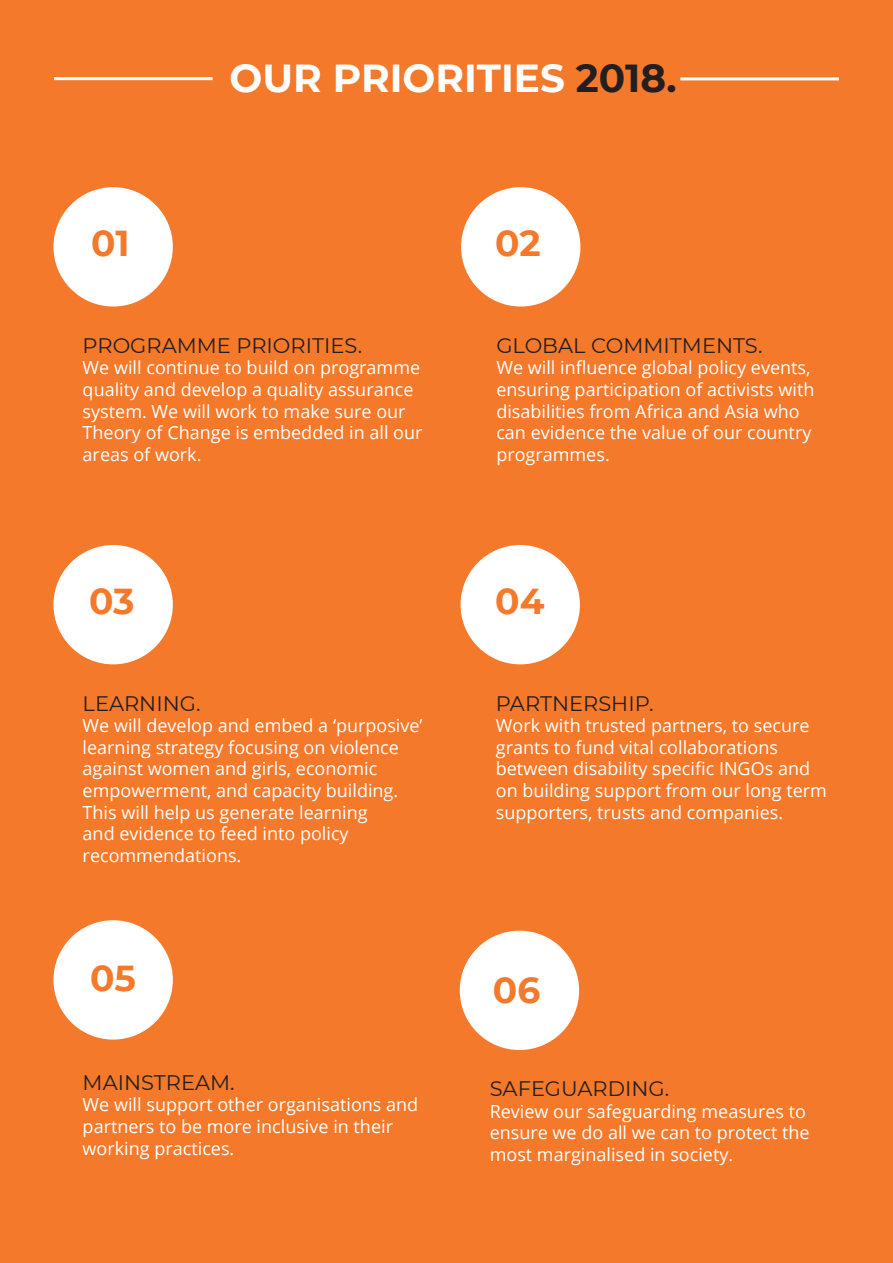
<style>
.page{position:relative;width:893px;height:1263px;background:#f4792a}
.page>*{position:absolute;margin:0;border:0;box-sizing:border-box;transform-origin:0 0}
.t1{font:700 39px "Montserrat";color:#fff}
.t2{font:700 36px "Montserrat";letter-spacing:-.005em;color:#f4792a}
.t3{font:21px "Montserrat";color:#231f20}
.t4{font:18px/21.6px "Open Sans";color:#fff}
.s1{color:#231f20}
</style>
<div class="page">
<hr style="left:54px;top:77px;width:159px;height:3px;background:#fff">
<hr style="left:680px;top:77px;width:159px;height:3px;background:#fff">
<div style="left:53px;top:187px;width:120px;height:119px;background:#fff;border-radius:50%"></div>
<div style="left:461px;top:187px;width:119px;height:119px;background:#fff;border-radius:50%"></div>
<div style="left:461px;top:545px;width:119px;height:119px;background:#fff;border-radius:50%"></div>
<div style="left:460px;top:931px;width:119px;height:119px;background:#fff;border-radius:50%"></div>
<div style="left:53px;top:545px;width:120px;height:119px;background:#fff;border-radius:50%"></div>
<div style="left:53px;top:920px;width:120px;height:119px;background:#fff;border-radius:50%"></div>
<h1 class="t1" style="left:230px;top:61px;width:449px">OUR PRIORITIES <span class="s1">2018.</span></h1>
<h2 class="t2" style="left:91px;top:228px;width:40px">01</h2>
<h2 class="t2" style="left:495px;top:228px;width:47px">02</h2>
<p class="t3" style="left:83px;top:337px;width:281px">PROGRAMME PRIORITIES.</p>
<p class="t4" style="left:83px;top:359px;width:341px">We will continue to build on programme quality and develop a quality assurance system. We will work to make sure our Theory of Change is embedded in all our areas of work.</p>
<h2 class="t2" style="left:89px;top:586px;width:47px">03</h2>
<p class="t3" style="left:83px;top:695px;width:120px">LEARNING.</p>
<p class="t4" style="left:83px;top:717px;width:342px">We will develop and embed a ‘purposive’ learning strategy focusing on violence against women and girls, economic empowerment, and capacity building.<br>This will help us generate learning<br>and evidence to feed into policy recommendations.</p>
<h2 class="t2" style="left:90px;top:963px;width:47px">05</h2>
<p class="t3" style="left:83px;top:1074px;width:154px">MAINSTREAM.</p>
<p class="t4" style="left:83px;top:1096px;width:337px">We will support other organisations and partners to be more inclusive in their working practices.</p>
<p class="t3" style="left:496px;top:337px;width:268px">GLOBAL COMMITMENTS.</p>
<p class="t4" style="left:496px;top:356px;width:320px">We will influence global policy events, ensuring participation of activists with disabilities from Africa and Asia who can evidence the value of our country programmes.</p>
<h2 class="t2" style="left:495px;top:586px;width:51px">04</h2>
<p class="t3" style="left:496px;top:695px;width:159px">PARTNERSHIP.</p>
<p class="t4" style="left:496px;top:717px;width:333px">Work with trusted partners, to secure grants to fund vital collaborations between disability specific INGOs and on building support from our long term supporters, trusts and companies.</p>
<h2 class="t2" style="left:493px;top:975px;width:49px">06</h2>
<p class="t3" style="left:490px;top:1080px;width:181px">SAFEGUARDING.</p>
<p class="t4" style="left:490px;top:1102px;width:321px">Review our safeguarding measures to ensure we do all we can to protect the most marginalised in society.</p>
</div>
